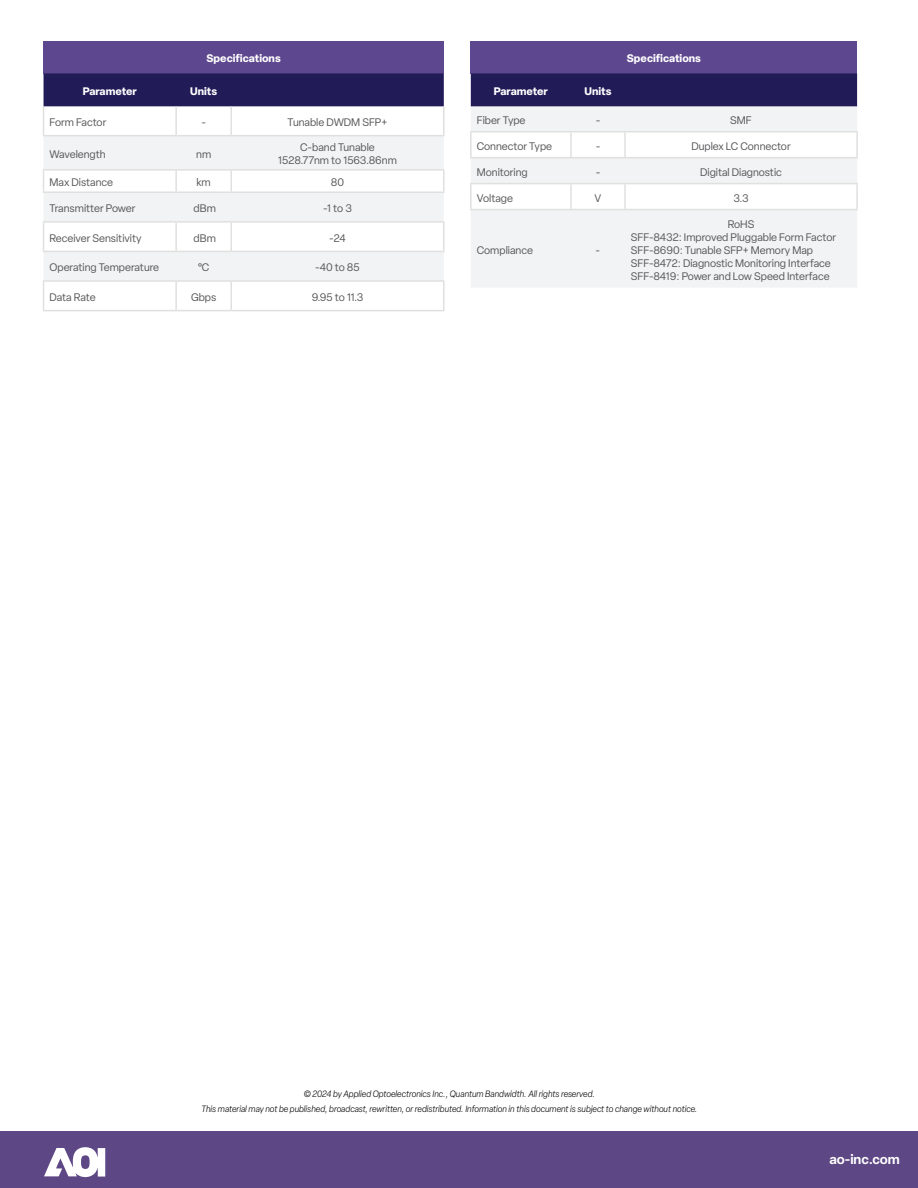
<style>
.page{position:relative;width:918px;height:1188px;background:#fff}
.page>*{position:absolute;margin:0;border:0;box-sizing:border-box;transform-origin:0 0}
.t1{font:600 13.5px "Elza";color:#fff}
.t2{font:10.8px/12.9px "Elza";color:#58585b;text-align:center}
.t3{font:700 10.8px "Elza";color:#fff}
.t4{font:italic 300 9px/15px "Elza";color:#000;text-align:center}
</style>
<div class="page">
<div style="left:0;top:1132px;width:918px;height:56px;background:#5e4785"></div>
<svg style="left:44px;top:1147px;width:61px;height:30px"></svg>
<div style="left:44px;top:41px;width:400px;height:32px;background:#5d478f"></div>
<svg style="left:44px;top:136px;width:400px;height:144px;fill:#f1f3f4"></svg>
<svg style="left:43px;top:73px;width:401px;height:62px"></svg>
<hr style="left:175px;top:107px;width:2px;height:28px;background:#e0e0df">
<hr style="left:230px;top:107px;width:2px;height:28px;background:#e0e0df">
<hr style="left:443px;top:107px;width:2px;height:28px;background:#e0e0df">
<hr style="left:43px;top:135px;width:133px;height:1px;background:#e0e0df">
<hr style="left:176px;top:135px;width:55px;height:1px;background:#e0e0df">
<hr style="left:231px;top:135px;width:214px;height:1px;background:#e0e0df">
<hr style="left:43px;top:169px;width:133px;height:2px;background:#e0e0df">
<svg style="left:43px;top:171px;width:1px;height:20px"></svg>
<hr style="left:176px;top:169px;width:55px;height:2px;background:#e0e0df">
<hr style="left:175px;top:171px;width:2px;height:20px;background:#e0e0df">
<hr style="left:231px;top:169px;width:214px;height:2px;background:#e0e0df">
<hr style="left:230px;top:171px;width:2px;height:20px;background:#e0e0df">
<hr style="left:443px;top:171px;width:2px;height:20px;background:#e0e0df">
<hr style="left:43px;top:191px;width:133px;height:2px;background:#e0e0df">
<hr style="left:176px;top:191px;width:55px;height:2px;background:#e0e0df">
<hr style="left:231px;top:191px;width:214px;height:2px;background:#e0e0df">
<hr style="left:43px;top:221px;width:133px;height:2px;background:#e0e0df">
<svg style="left:43px;top:222px;width:400px;height:29px"></svg>
<hr style="left:176px;top:221px;width:55px;height:2px;background:#e0e0df">
<hr style="left:175px;top:223px;width:2px;height:28px;background:#e0e0df">
<hr style="left:231px;top:221px;width:214px;height:2px;background:#e0e0df">
<hr style="left:230px;top:223px;width:2px;height:28px;background:#e0e0df">
<hr style="left:443px;top:223px;width:2px;height:28px;background:#e0e0df">
<hr style="left:43px;top:251px;width:133px;height:1px;background:#e0e0df">
<hr style="left:176px;top:251px;width:55px;height:1px;background:#e0e0df">
<hr style="left:231px;top:251px;width:214px;height:1px;background:#e0e0df">
<hr style="left:43px;top:280px;width:133px;height:2px;background:#e0e0df">
<svg style="left:43px;top:282px;width:1px;height:28px"></svg>
<hr style="left:176px;top:280px;width:55px;height:2px;background:#e0e0df">
<hr style="left:175px;top:282px;width:2px;height:28px;background:#e0e0df">
<hr style="left:231px;top:280px;width:214px;height:2px;background:#e0e0df">
<hr style="left:230px;top:282px;width:2px;height:28px;background:#e0e0df">
<hr style="left:443px;top:282px;width:2px;height:28px;background:#e0e0df">
<hr style="left:43px;top:310px;width:133px;height:1px;background:#e0e0df">
<hr style="left:176px;top:310px;width:55px;height:1px;background:#e0e0df">
<hr style="left:231px;top:310px;width:214px;height:1px;background:#e0e0df">
<div style="left:471px;top:41px;width:386px;height:32px;background:#5d478f"></div>
<div style="left:471px;top:73px;width:386px;height:34px;background:#211c58"></div>
<svg style="left:471px;top:107px;width:386px;height:180px;fill:#f1f3f4"></svg>
<svg style="left:472px;top:184px;width:384px;height:25px"></svg>
<hr style="left:470px;top:131px;width:101px;height:2px;background:#e0e0df">
<hr style="left:470px;top:133px;width:2px;height:24px;background:#e0e0df">
<hr style="left:571px;top:131px;width:54px;height:2px;background:#e0e0df">
<hr style="left:570px;top:133px;width:2px;height:24px;background:#e0e0df">
<hr style="left:625px;top:131px;width:233px;height:2px;background:#e0e0df">
<hr style="left:624px;top:133px;width:2px;height:24px;background:#e0e0df">
<hr style="left:856px;top:133px;width:2px;height:24px;background:#e0e0df">
<hr style="left:470px;top:157px;width:101px;height:1px;background:#e0e0df">
<hr style="left:571px;top:157px;width:54px;height:1px;background:#e0e0df">
<hr style="left:625px;top:157px;width:233px;height:1px;background:#e0e0df">
<hr style="left:470px;top:183px;width:101px;height:1px;background:#e0e0df">
<hr style="left:470px;top:184px;width:2px;height:25px;background:#e0e0df">
<hr style="left:571px;top:183px;width:54px;height:1px;background:#e0e0df">
<hr style="left:570px;top:184px;width:2px;height:25px;background:#e0e0df">
<hr style="left:625px;top:183px;width:233px;height:1px;background:#e0e0df">
<hr style="left:624px;top:184px;width:2px;height:25px;background:#e0e0df">
<hr style="left:856px;top:184px;width:2px;height:25px;background:#e0e0df">
<hr style="left:470px;top:209px;width:101px;height:1px;background:#e0e0df">
<hr style="left:571px;top:209px;width:54px;height:1px;background:#e0e0df">
<hr style="left:625px;top:209px;width:233px;height:1px;background:#e0e0df">
<p class="t3" style="left:207px;top:51px;width:76px">Specifications</p>
<p class="t3" style="left:83px;top:84px;width:56px">Parameter</p>
<p class="t3" style="left:190px;top:84px;width:28px">Units</p>
<p class="t2" style="left:50px;top:116px;width:58px">Form Factor</p>
<p class="t2" style="left:201px;top:116px;width:6px">-</p>
<p class="t2" style="left:288px;top:116px;width:101px">Tunable DWDM SFP+</p>
<p class="t2" style="left:50px;top:148px;width:58px">Wavelength</p>
<p class="t2" style="left:196px;top:148px;width:17px">nm</p>
<p class="t2" style="left:278px;top:141px;width:120px">C-band Tunable<br>1528.77nm to 1563.86nm</p>
<p class="t2" style="left:50px;top:176px;width:65px">Max Distance</p>
<p class="t2" style="left:197px;top:176px;width:16px">km</p>
<p class="t2" style="left:331px;top:176px;width:15px">80</p>
<p class="t2" style="left:50px;top:202px;width:87px">Transmitter Power</p>
<p class="t2" style="left:194px;top:202px;width:24px">dBm</p>
<p class="t2" style="left:323px;top:202px;width:30px">-1 to 3</p>
<p class="t2" style="left:50px;top:231px;width:94px">Receiver Sensitivity</p>
<p class="t2" style="left:194px;top:231px;width:24px">dBm</p>
<p class="t2" style="left:329px;top:231px;width:18px">-24</p>
<p class="t2" style="left:50px;top:261px;width:111px">Operating Temperature</p>
<p class="t2" style="left:198px;top:261px;width:13px">°C</p>
<p class="t2" style="left:315px;top:261px;width:46px">-40 to 85</p>
<p class="t2" style="left:50px;top:291px;width:48px">Data Rate</p>
<p class="t2" style="left:191px;top:291px;width:27px">Gbps</p>
<p class="t2" style="left:312px;top:291px;width:53px">9.95 to 11.3</p>
<p class="t3" style="left:627px;top:51px;width:76px">Specifications</p>
<p class="t3" style="left:494px;top:84px;width:56px">Parameter</p>
<p class="t3" style="left:585px;top:84px;width:28px">Units</p>
<p class="t2" style="left:477px;top:114px;width:50px">Fiber Type</p>
<p class="t2" style="left:596px;top:114px;width:6px">-</p>
<p class="t2" style="left:730px;top:114px;width:23px">SMF</p>
<p class="t2" style="left:477px;top:140px;width:77px">Connector Type</p>
<p class="t2" style="left:596px;top:140px;width:6px">-</p>
<p class="t2" style="left:691px;top:140px;width:101px">Duplex LC Connector</p>
<p class="t2" style="left:477px;top:166px;width:52px">Monitoring</p>
<p class="t2" style="left:596px;top:166px;width:6px">-</p>
<p class="t2" style="left:700px;top:166px;width:83px">Digital Diagnostic</p>
<p class="t2" style="left:477px;top:191px;width:38px">Voltage</p>
<p class="t2" style="left:595px;top:191px;width:8px">V</p>
<p class="t2" style="left:733px;top:191px;width:17px">3.3</p>
<p class="t2" style="left:477px;top:243px;width:58px">Compliance</p>
<p class="t2" style="left:596px;top:243px;width:6px">-</p>
<p class="t2" style="left:631px;top:218px;width:207px;text-align:left;text-indent:97px">RoHS<br>SFF-8432: Improved Pluggable Form Factor SFF-8690: Tunable SFP+ Memory Map SFF-8472: Diagnostic Monitoring Interface SFF-8419: Power and Low Speed Interface</p>
<p class="t4" style="left:202px;top:1086px;width:497px">© 2024 by Applied Optoelectronics Inc., Quantum Bandwidth. All rights reserved.<br>This material may not be published, broadcast, rewritten, or redistributed. Information in this document is subject to change without notice.</p>
<p class="t1" style="left:829px;top:1150px;width:72px">ao-inc.com</p>
</div>
